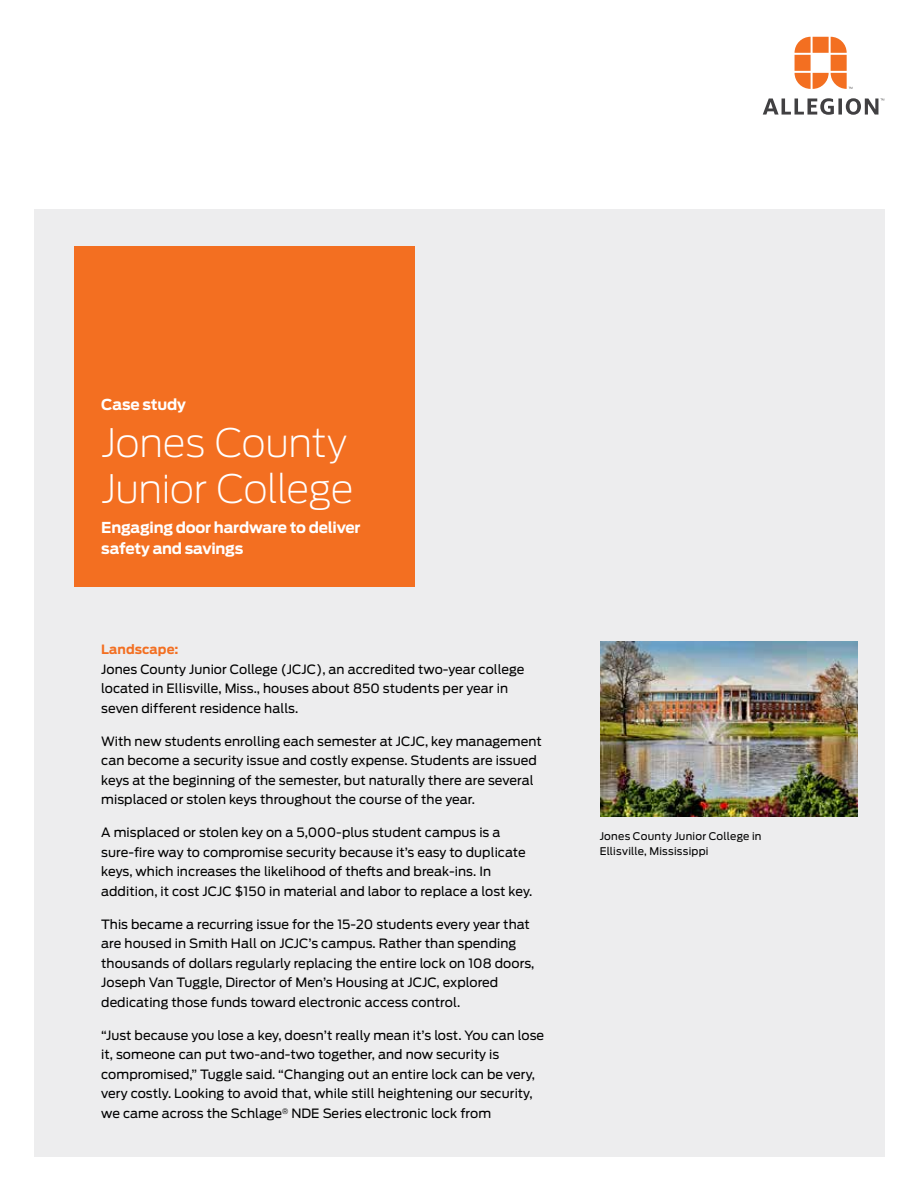
<style>
.page{position:relative;width:918px;height:1188px;background:#fff}
.page>*{position:absolute;margin:0;border:0;box-sizing:border-box;transform-origin:0 0}
.t1{font:200 39px/46.5px "Antenna";letter-spacing:-.015em;color:#fff}
.t2{font:700 15px/21px "Antenna";letter-spacing:-.015em;color:#fff}
.t3{font:12.75px/19.5px "Antenna";letter-spacing:.005em;color:#000}
.t4{font:700 12.75px "Antenna";letter-spacing:.005em;color:#f36f21}
.t5{font:10.5px/15px "Antenna";letter-spacing:.02em;color:#000}
</style>
<div class="page">
<div style="left:34px;top:209px;width:850px;height:948px;background:#ededee"></div>
<div style="left:74px;top:246px;width:340px;height:341px;background:#f36f21"></div>
<svg style="left:795px;top:37px;width:57px;height:52px"></svg>
<svg style="left:763px;top:98px;width:121px;height:17px"></svg>
<img style="left:601px;top:641px;width:257px;height:176px">
<p class="t2" style="left:101px;top:394px;width:86px">Case study</p>
<h1 class="t1" style="left:101px;top:418px;width:254px">Jones County<br>Junior College</h1>
<p class="t2" style="left:101px;top:517px;width:261px">Engaging door hardware to deliver safety and savings</p>
<p class="t4" style="left:101px;top:641px;width:79px">Landscape:</p>
<p class="t3" style="left:101px;top:659px;width:425px">Jones County Junior College (JCJC), an accredited two-year college located in Ellisville, Miss., houses about 850 students per year in seven different residence halls.</p>
<p class="t3" style="left:101px;top:731px;width:442px">With new students enrolling each semester at JCJC, key management can become a security issue and costly expense. Students are issued keys at the beginning of the semester, but naturally there are several misplaced or stolen keys throughout the course of the year.</p>
<p class="t3" style="left:101px;top:823px;width:433px">A misplaced or stolen key on a 5,000-plus student campus is a sure-fire way to compromise security because it’s easy to duplicate keys, which increases the likelihood of thefts and break-ins. In addition, it cost JCJC $150 in material and labor to replace a lost key.</p>
<p class="t3" style="left:101px;top:914px;width:435px">This became a recurring issue for the 15-20 students every year that are housed in Smith Hall on JCJC’s campus. Rather than spending thousands of dollars regularly replacing the entire lock on 108 doors, Joseph Van Tuggle, Director of Men’s Housing at JCJC, explored dedicating those funds toward electronic access control.</p>
<p class="t3" style="left:101px;top:1025px;width:444px">“Just because you lose a key, doesn’t really mean it’s lost. You can lose it, someone can put two-and-two together, and now security is compromised,” Tuggle said. “Changing out an entire lock can be very, very costly. Looking to avoid that, while still heightening our security, we came across the Schlage<sup>®</sup> NDE Series electronic lock from</p>
<p class="t5" style="left:600px;top:828px;width:163px">Jones County Junior College in<br>Ellisville, Mississippi</p>
</div>
